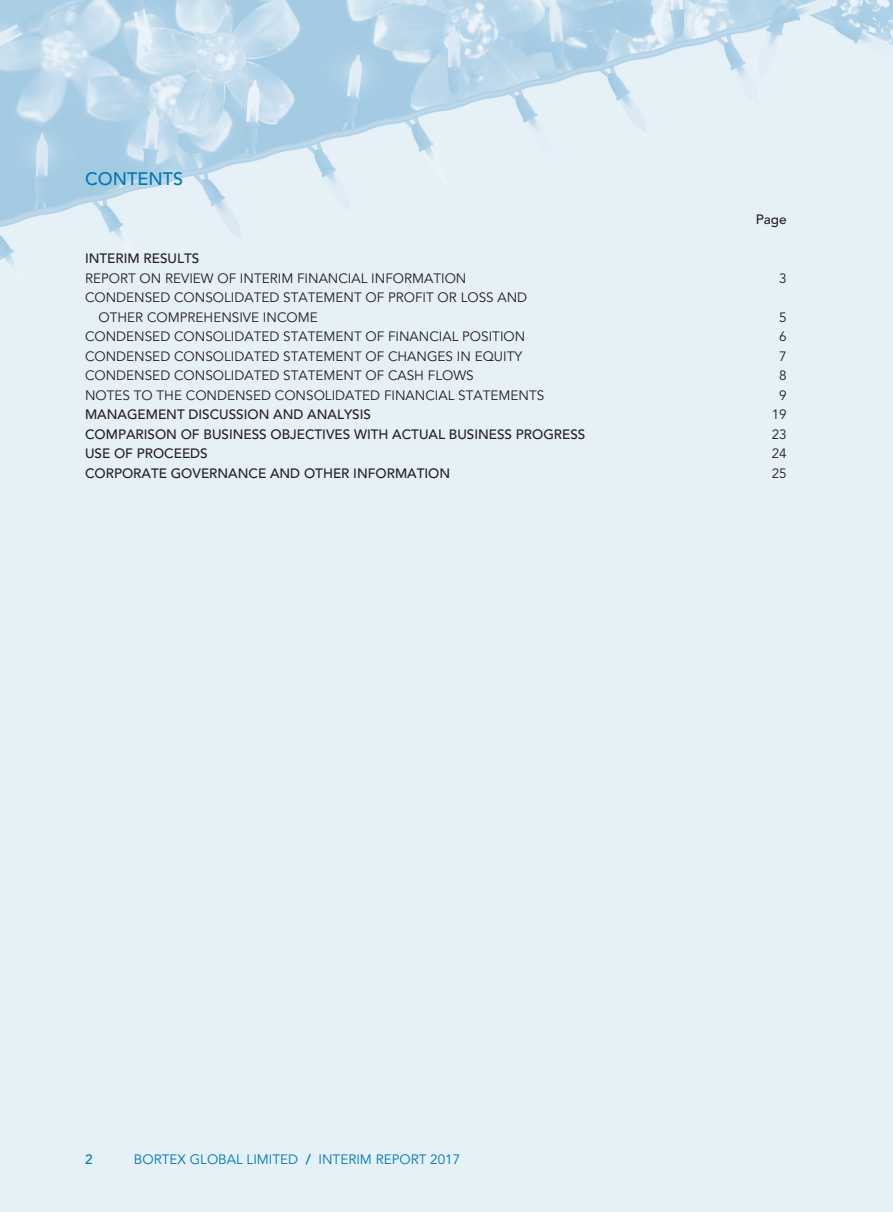
<style>
.page{position:relative;width:893px;height:1212px;background:#fff}
.page>*{position:absolute;margin:0;border:0;box-sizing:border-box;transform-origin:0 0}
._01_H1{font:500 18px "Avenir LT Std";color:#0078ae}
._00_txt{font:13.5px "Avenir LT Std";color:#231f20}
._00_txt-2{font:500 13.5px "Avenir LT Std";color:#231f20}
.t1{font:13.5px "Avenir LT Std";color:#0078ae}
.t2{font:500 13.5px "Avenir LT Std";color:#0078ae}
.s1{font-weight:800}
</style>
<div class="page">
<img style="left:0;top:0;width:893px;height:1212px">
<p class="_01_H1" style="left:85px;top:168px;width:99px">CONTENTS</p>
<p class="_00_txt-2" style="left:756px;top:212px;width:32px">Page</p>
<p class="_00_txt-2" style="left:85px;top:251px;width:116px">INTERIM RESULTS</p>
<p class="_00_txt" style="left:85px;top:270px;width:383px">REPORT ON REVIEW OF INTERIM FINANCIAL INFORMATION</p>
<p class="_00_txt" style="left:779px;top:270px;width:9px">3</p>
<p class="_00_txt" style="left:85px;top:290px;width:444px">CONDENSED CONSOLIDATED STATEMENT OF PROFIT OR LOSS AND</p>
<p class="_00_txt" style="left:99px;top:309px;width:221px">OTHER COMPREHENSIVE INCOME</p>
<p class="_00_txt" style="left:779px;top:309px;width:9px">5</p>
<p class="_00_txt" style="left:85px;top:329px;width:442px">CONDENSED CONSOLIDATED STATEMENT OF FINANCIAL POSITION</p>
<p class="_00_txt" style="left:779px;top:329px;width:9px">6</p>
<p class="_00_txt" style="left:85px;top:348px;width:439px">CONDENSED CONSOLIDATED STATEMENT OF CHANGES IN EQUITY</p>
<p class="_00_txt" style="left:779px;top:348px;width:9px">7</p>
<p class="_00_txt" style="left:85px;top:368px;width:390px">CONDENSED CONSOLIDATED STATEMENT OF CASH FLOWS</p>
<p class="_00_txt" style="left:779px;top:368px;width:9px">8</p>
<p class="_00_txt" style="left:85px;top:387px;width:461px">NOTES TO THE CONDENSED CONSOLIDATED FINANCIAL STATEMENTS</p>
<p class="_00_txt" style="left:779px;top:387px;width:9px">9</p>
<p class="_00_txt-2" style="left:85px;top:407px;width:288px">MANAGEMENT DISCUSSION AND ANALYSIS</p>
<p class="_00_txt" style="left:772px;top:407px;width:17px">19</p>
<p class="_00_txt-2" style="left:85px;top:426px;width:502px">COMPARISON OF BUSINESS OBJECTIVES WITH ACTUAL BUSINESS PROGRESS</p>
<p class="_00_txt" style="left:772px;top:426px;width:17px">23</p>
<p class="_00_txt-2" style="left:85px;top:446px;width:124px">USE OF PROCEEDS</p>
<p class="_00_txt" style="left:772px;top:446px;width:17px">24</p>
<p class="_00_txt-2" style="left:85px;top:465px;width:367px">CORPORATE GOVERNANCE AND OTHER INFORMATION</p>
<p class="_00_txt" style="left:772px;top:465px;width:17px">25</p>
<p class="t2" style="left:85px;top:1152px;width:9px">2</p>
<p class="t1" style="left:134px;top:1152px;width:328px">BORTEX GLOBAL LIMITED <span class="s1">/</span> INTERIM REPORT 2017</p>
</div>
